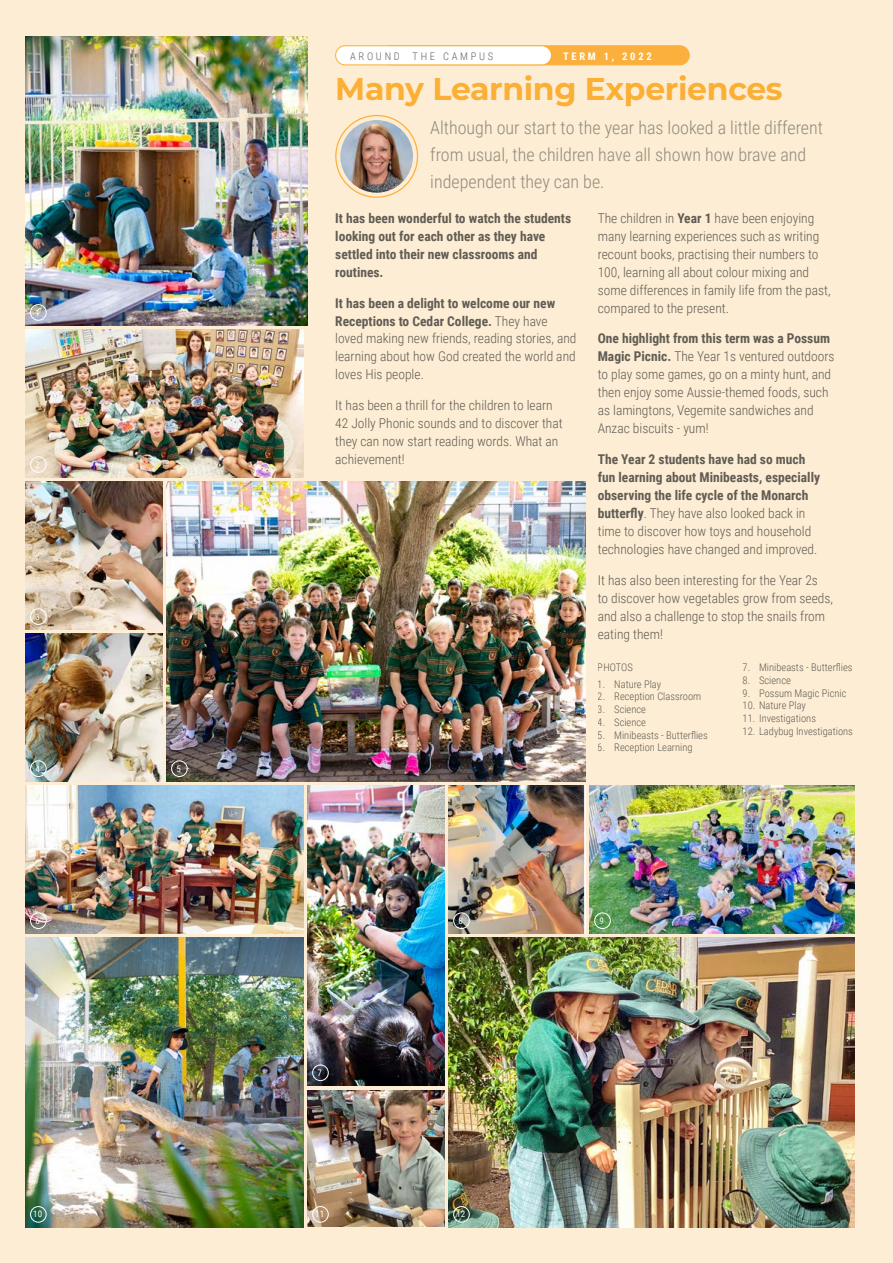
<style>
.page{position:relative;width:893px;height:1263px;background:#fcedd4}
.page>*{position:absolute;margin:0;border:0;box-sizing:border-box;transform-origin:0 0}
.t1{font:700 31.5px "Montserrat";letter-spacing:-.01em;color:#fbaf34}
.t2{font:300 18px/27px "Roboto Condensed";color:#939598}
.t3{font:300 13.5px/18px "Roboto Condensed";color:#636466}
.t4{font:700 13.5px/18px "Roboto Condensed";color:#636466}
.t5{font:300 10.5px "Roboto Condensed";color:#636466}
.t6{font:300 10.5px "Roboto Condensed";letter-spacing:.26em;color:#636466}
.t7{font:700 10.5px "Roboto Condensed";letter-spacing:.26em;color:#fff}
.t8{font:9px "Roboto Condensed";color:#fff}
.s1{font-weight:700}
.s2{font-weight:300}
</style>
<div class="page">
<img style="left:308px;top:1090px;width:136px;height:137px">
<img style="left:26px;top:482px;width:136px;height:147px">
<img style="left:26px;top:36px;width:282px;height:289px">
<img style="left:26px;top:786px;width:277px;height:147px">
<img style="left:26px;top:938px;width:277px;height:289px">
<img style="left:26px;top:330px;width:277px;height:147px">
<img style="left:26px;top:634px;width:136px;height:147px">
<img style="left:449px;top:938px;width:406px;height:289px">
<img style="left:308px;top:786px;width:136px;height:299px">
<img style="left:449px;top:786px;width:136px;height:147px">
<img style="left:167px;top:482px;width:418px;height:299px">
<img style="left:590px;top:786px;width:265px;height:147px">
<div style="left:335px;top:115px;width:83px;height:83px;border:1px solid #fbaf34;border-radius:50%"></div>
<img style="left:340px;top:120px;width:73px;height:73px;border-radius:36px">
<hr style="left:892px;top:0;width:1px;height:1263px;background:#004d43">
<div style="left:381px;top:46px;width:308px;height:19px;background:#fbb03d;border-radius:10px"></div>
<div style="left:381px;top:45px;width:309px;height:20px;border:1px solid #fbb03d;border-radius:10px"></div>
<div style="left:336px;top:46px;width:215px;height:19px;background:#fff;border-radius:10px"></div>
<div style="left:335px;top:45px;width:217px;height:20px;border:1px solid #fbaf34;border-radius:10px"></div>
<div style="left:30px;top:304px;width:17px;height:17px;border:1px solid #fff;border-radius:50%"></div>
<div style="left:30px;top:456px;width:17px;height:17px;border:1px solid #fff;border-radius:50%"></div>
<div style="left:30px;top:608px;width:17px;height:17px;border:1px solid #fff;border-radius:50%"></div>
<div style="left:30px;top:760px;width:17px;height:17px;border:1px solid #fff;border-radius:50%"></div>
<div style="left:171px;top:760px;width:17px;height:17px;border:1px solid #fff;border-radius:50%"></div>
<div style="left:30px;top:912px;width:17px;height:17px;border:1px solid #fff;border-radius:50%"></div>
<div style="left:312px;top:1064px;width:17px;height:17px;border:1px solid #fff;border-radius:50%"></div>
<div style="left:453px;top:912px;width:17px;height:17px;border:1px solid #fff;border-radius:50%"></div>
<div style="left:594px;top:912px;width:17px;height:17px;border:1px solid #fff;border-radius:50%"></div>
<div style="left:453px;top:1206px;width:17px;height:16px;border:1px solid #fff;border-radius:50%"></div>
<div style="left:312px;top:1206px;width:17px;height:16px;border:1px solid #fff;border-radius:50%"></div>
<div style="left:30px;top:1206px;width:17px;height:16px;border:1px solid #fff;border-radius:50%"></div>
<p class="t6" style="left:350px;top:49px;width:145px">AROUND THE CAMPUS</p>
<p class="t7" style="left:563px;top:49px;width:90px">TERM 1, 2022</p>
<h1 class="t1" style="left:335px;top:68px;width:449px">Many Learning Experiences</h1>
<p class="t8" style="left:35px;top:306px;width:6px">1</p>
<p class="t8" style="left:35px;top:458px;width:6px">2</p>
<p class="t8" style="left:35px;top:610px;width:6px">3</p>
<p class="t8" style="left:35px;top:762px;width:6px">4</p>
<p class="t8" style="left:176px;top:762px;width:6px">5</p>
<p class="t8" style="left:35px;top:914px;width:6px">6</p>
<h2 class="t2" style="left:430px;top:113px;width:394px">Although our start to the year has looked a little different from usual, the children have all shown how brave and independent they can be.</h2>
<p class="t4" style="left:335px;top:208px;width:237px">It has been wonderful to watch the students looking out for each other as they have settled into their new classrooms and routines.</p>
<p class="t3" style="left:335px;top:293px;width:243px"><span class="s1">It has been a delight to welcome our new Receptions to Cedar College.</span> They have loved making new friends, reading stories, and learning about how God created the world and loves His people.</p>
<p class="t3" style="left:335px;top:396px;width:229px">It has been a thrill for the children to learn 42 Jolly Phonic sounds and to discover that they can now start reading words. What an achievement!</p>
<p class="t3" style="left:598px;top:208px;width:234px">The children in <span class="s1">Year 1</span> have been enjoying many learning experiences such as writing recount books, practising their numbers to 100, learning all about colour mixing and some differences in family life from the past, compared to the present.</p>
<p class="t3" style="left:598px;top:329px;width:238px"><span class="s1">One highlight from this term was a Possum Magic Picnic.</span> The Year 1s ventured outdoors to play some games, go on a minty hunt, and then enjoy some Aussie-themed foods, such as lamingtons, Vegemite sandwiches and Anzac biscuits - yum!</p>
<p class="t4" style="left:598px;top:450px;width:224px">The Year 2 students have had so much fun learning about Minibeasts, especially observing the life cycle of the Monarch butterfly<span class="s2">. They have also looked back in time to discover how toys and household technologies have changed and improved.</span></p>
<p class="t3" style="left:598px;top:571px;width:237px">It has also been interesting for the Year 2s<br>to discover how vegetables grow from seeds, and also a challenge to stop the snails from eating them!</p>
<p class="t5" style="left:598px;top:660px;width:37px">PHOTOS</p>
<p class="t5" style="left:598px;top:677px;width:65px">1. Nature Play</p>
<p class="t5" style="left:598px;top:689px;width:105px">2. Reception Classroom</p>
<p class="t5" style="left:598px;top:702px;width:50px">3. Science</p>
<p class="t5" style="left:598px;top:715px;width:50px">4. Science</p>
<p class="t5" style="left:598px;top:728px;width:112px">5. Minibeasts - Butterflies</p>
<p class="t5" style="left:598px;top:740px;width:96px">6. Reception Learning</p>
<p class="t5" style="left:743px;top:660px;width:112px">7. Minibeasts - Butterflies</p>
<p class="t5" style="left:743px;top:673px;width:50px">8. Science</p>
<p class="t5" style="left:743px;top:686px;width:105px">9. Possum Magic Picnic</p>
<p class="t5" style="left:743px;top:698px;width:65px">10. Nature Play</p>
<p class="t5" style="left:743px;top:711px;width:75px">11. Investigations</p>
<p class="t5" style="left:743px;top:724px;width:112px">12. Ladybug Investigations</p>
<p class="t8" style="left:318px;top:1066px;width:6px">7</p>
<p class="t8" style="left:459px;top:914px;width:6px">8</p>
<p class="t8" style="left:600px;top:914px;width:6px">9</p>
<p class="t8" style="left:33px;top:1208px;width:10px">10</p>
<p class="t8" style="left:315px;top:1208px;width:10px">11</p>
<p class="t8" style="left:456px;top:1208px;width:10px">12</p>
</div>
